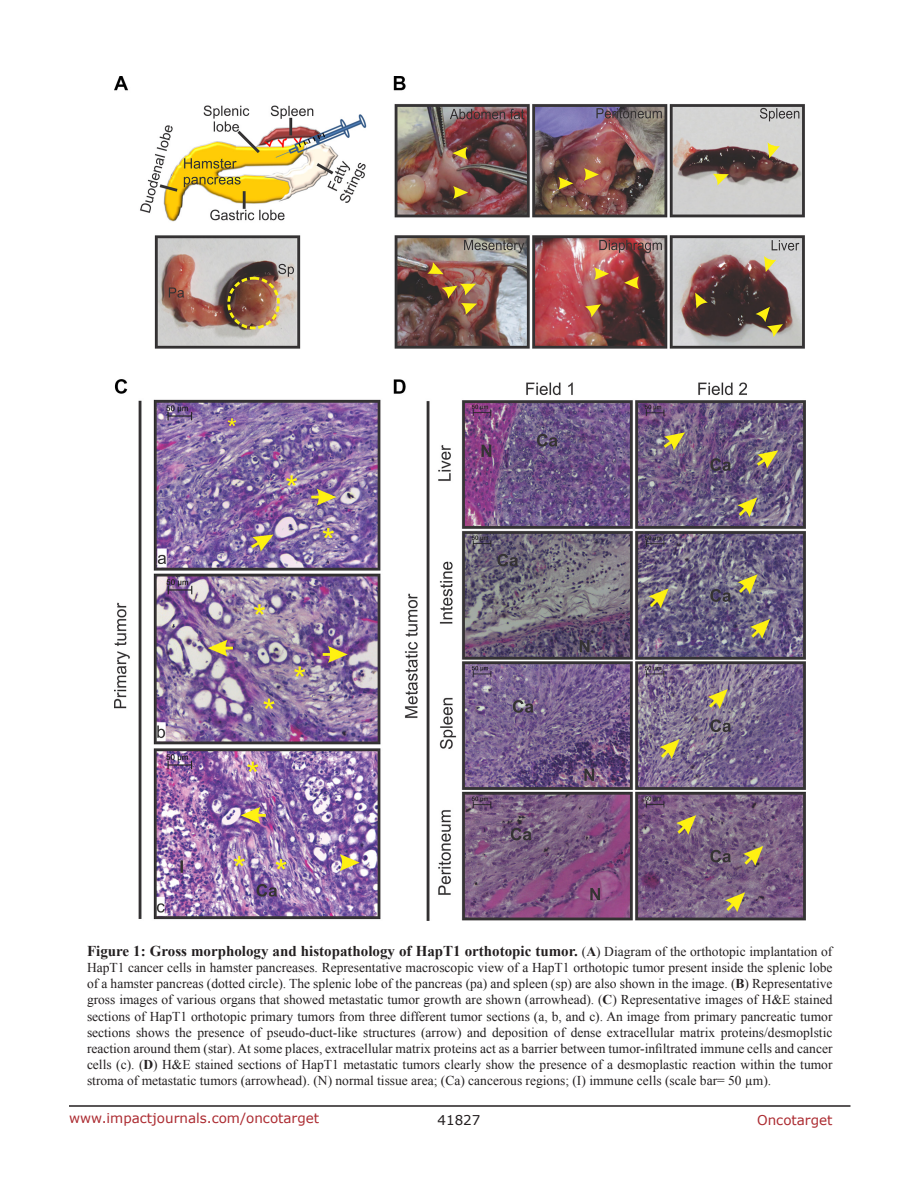
<style>
.page{position:relative;width:918px;height:1188px;background:#fff}
.page>*{position:absolute;margin:0;border:0;box-sizing:border-box;transform-origin:0 0}
.FigureText{font:700 15px "Times New Roman";color:#231f20}
.FigureText-2{font:13.5px/16.2px "Times New Roman";color:#231f20;text-align:justify}
.t1{font:13.5px "Verdana";color:#ac2b31}
.t2{font:13.5px "Verdana";color:#231f20}
.s1{font-weight:400;font-size:13.5px}
.s2{font-size:13.5px}
.s3{font-weight:700}
</style>
<div class="page">
<hr style="left:69px;top:1105px;width:781px;height:2px;background:#231f20">
<img style="left:114px;top:76px;width:691px;height:845px">
<p class="FigureText" style="left:87px;top:940px;width:747px">Figure 1: Gross morphology and histopathology of HapT1 orthotopic tumor. <span class="s1">(</span><span class="s2">A</span><span class="s1">) Diagram of the orthotopic implantation of</span></p>
<p class="FigureText-2" style="left:87px;top:959px;width:747px">HapT1 cancer cells in hamster pancreases. Representative macroscopic view of a HapT1 orthotopic tumor present inside the splenic lobe of a hamster pancreas (dotted circle). The splenic lobe of the pancreas (pa) and spleen (sp) are also shown in the image. (<span class="s3">B</span>) Representative gross images of various organs that showed metastatic tumor growth are shown (arrowhead). (<span class="s3">C</span>) Representative images of H&amp;E stained sections of HapT1 orthotopic primary tumors from three different tumor sections (a, b, and c). An image from primary pancreatic tumor sections shows the presence of pseudo-duct-like structures (arrow) and deposition of dense extracellular matrix proteins/desmoplstic reaction around them (star). At some places, extracellular matrix proteins act as a barrier between tumor-infiltrated immune cells and cancer cells (c). (<span class="s3">D</span>) H&amp;E stained sections of HapT1 metastatic tumors clearly show the presence of a desmoplastic reaction within the tumor stroma of metastatic tumors (arrowhead). (N) normal tissue area; (Ca) cancerous regions; (I) immune cells (scale bar= 50 µm).</p>
<p class="t1" style="left:69px;top:1109px;width:252px">www.impactjournals.com/oncotarget</p>
<p class="t2" style="left:438px;top:1111px;width:44px">41827</p>
<p class="t1" style="left:757px;top:1111px;width:77px">Oncotarget</p>
</div>
